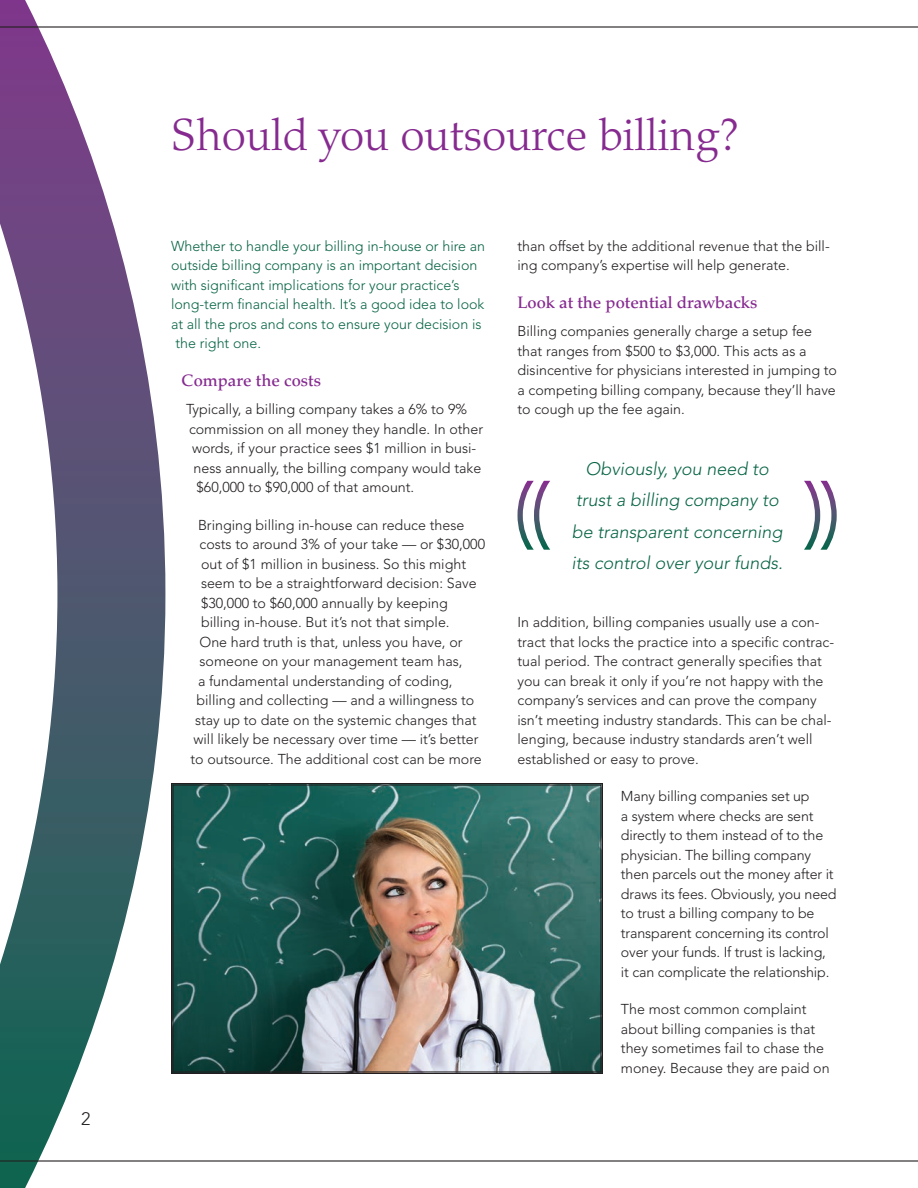
<style>
.page{position:relative;width:918px;height:1188px;background:#fff}
.page>*{position:absolute;margin:0;border:0;box-sizing:border-box;transform-origin:0 0}
.t1{font:300 45px "Palatino LT Std";color:#862a90}
.t2{font:italic 300 18px/31.5px "Avenir LT Std";color:#096547;text-align:center}
.t3{font:300 18px "Avenir LT Std";color:#231f20}
.t4{font:500 16.5px "Palatino LT Std";color:#862a90}
.t5{font:300 14.25px/19.5px "Avenir LT Std";color:#231f20}
.t6{font:300 14.25px "Avenir LT Std";color:#096547}
</style>
<div class="page">
<svg style="left:0;top:0;width:165px;height:1188px"></svg>
<hr style="left:0;top:26px;width:918px;height:2px;background:#231f20">
<hr style="left:0;top:1160px;width:918px;height:2px;background:#231f20">
<svg style="left:518px;top:481px;width:32px;height:69px"></svg>
<svg style="left:804px;top:481px;width:33px;height:69px"></svg>
<img style="left:171px;top:783px;width:432px;height:291px">
<div style="left:173px;top:785px;width:428px;height:287px;border:1px solid #231f20"></div>
<p class="t3" style="left:81px;top:1108px;width:11px">2</p>
<h1 class="t1" style="left:171px;top:108px;width:570px">Should you outsource billing?</h1>
<p class="t6" style="left:171px;top:237px;width:316px">Whether to handle your billing in-house or hire an</p>
<p class="t6" style="left:171px;top:257px;width:308px">outside billing company is an important decision</p>
<p class="t6" style="left:171px;top:276px;width:290px">with significant implications for your practice’s</p>
<p class="t6" style="left:171px;top:296px;width:315px">long-term financial health. It’s a good idea to look</p>
<p class="t6" style="left:171px;top:315px;width:312px">at all the pros and cons to ensure your decision is</p>
<p class="t6" style="left:176px;top:335px;width:87px">the right one.</p>
<p class="t4" style="left:182px;top:370px;width:141px">Compare the costs</p>
<p class="t5" style="left:186px;top:400px;width:283px">Typically, a billing company takes a 6% to 9%</p>
<p class="t5" style="left:189px;top:419px;width:296px">commission on all money they handle. In other</p>
<p class="t5" style="left:192px;top:439px;width:286px">words, if your practice sees $1 million in busi-</p>
<p class="t5" style="left:194px;top:458px;width:289px">ness annually, the billing company would take</p>
<p class="t5" style="left:197px;top:478px;width:219px">$60,000 to $90,000 of that amount.</p>
<p class="t5" style="left:198px;top:515px;width:268px">Bringing billing in-house can reduce these</p>
<p class="t5" style="left:200px;top:535px;width:287px">costs to around 3% of your take — or $30,000</p>
<p class="t5" style="left:201px;top:554px;width:267px">out of $1 million in business. So this might</p>
<p class="t5" style="left:201px;top:574px;width:277px">seem to be a straightforward decision: Save</p>
<p class="t5" style="left:201px;top:593px;width:248px">$30,000 to $60,000 annually by keeping</p>
<p class="t5" style="left:201px;top:613px;width:250px">billing in-house. But it’s not that simple.</p>
<p class="t5" style="left:200px;top:632px;width:265px">One hard truth is that, unless you have, or</p>
<p class="t5" style="left:200px;top:652px;width:265px">someone on your management team has,</p>
<p class="t5" style="left:198px;top:671px;width:256px">a fundamental understanding of coding,</p>
<p class="t5" style="left:197px;top:691px;width:279px">billing and collecting — and a willingness to</p>
<p class="t5" style="left:195px;top:710px;width:283px">stay up to date on the systemic changes that</p>
<p class="t5" style="left:194px;top:730px;width:287px">will likely be necessary over time — it’s better</p>
<p class="t5" style="left:191px;top:749px;width:293px">to outsource. The additional cost can be more</p>
<p class="t5" style="left:518px;top:236px;width:314px">than offset by the additional revenue that the bill&shy;ing company’s expertise will help generate.</p>
<p class="t4" style="left:518px;top:292px;width:241px">Look at the potential drawbacks</p>
<p class="t5" style="left:518px;top:322px;width:321px">Billing companies generally charge a setup fee that ranges from $500 to $3,000. This acts as a disincentive for physicians interested in jumping to a competing billing company, because they’ll have to cough up the fee again.</p>
<p class="t2" style="left:572px;top:453px;width:213px">Obviously, you need to trust a billing company to be transparent concerning its control over your funds.</p>
<p class="t5" style="left:518px;top:613px;width:318px">In addition, billing companies usually use a con&shy;tract that locks the practice into a specific contrac&shy;tual period. The contract generally specifies that you can break it only if you’re not happy with the company’s services and can prove the company isn’t meeting industry standards. This can be chal&shy;lenging, because industry standards aren’t well established or easy to prove.</p>
<p class="t5" style="left:621px;top:787px;width:217px">Many billing companies set up<br>a system where checks are sent directly to them instead of to the physician. The billing company then parcels out the money after it draws its fees. Obviously, you need to trust a billing company to be transparent concerning its control over your funds. If trust is lacking, it can complicate the relationship.</p>
<p class="t5" style="left:621px;top:1000px;width:210px">The most common complaint about billing companies is that they sometimes fail to chase the money. Because they are paid on</p>
</div>
